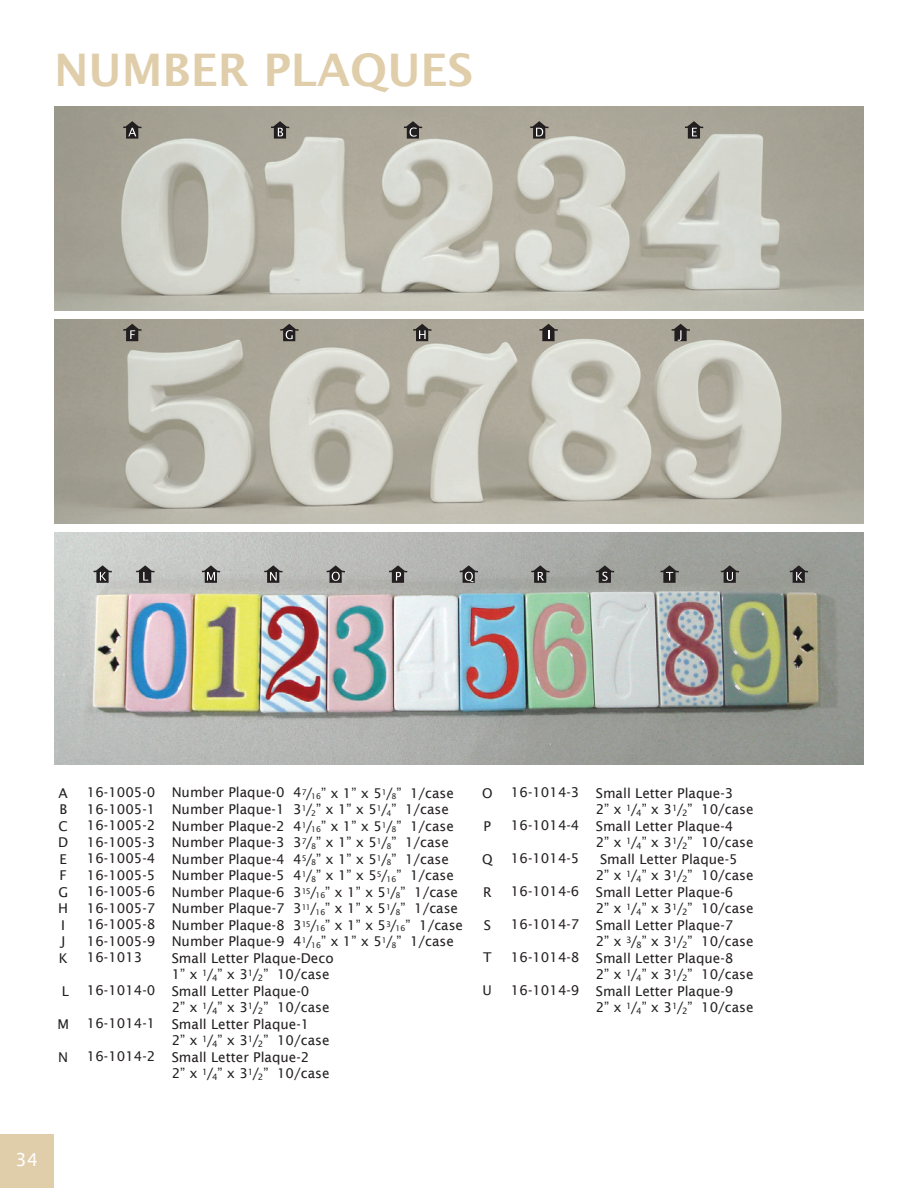
<style>
.page{position:relative;width:918px;height:1188px;background:#fff}
.page>*{position:absolute;margin:0;border:0;box-sizing:border-box;transform-origin:0 0}
.t1{font:600 45px "Lucida Sans";color:#e0cdaa}
.t2{font:18px "Lucida Sans";color:#fff}
.t3{font:13.5px/16.5px "Lucida Sans";color:#231f20}
</style>
<div class="page">
<div style="left:0;top:1134px;width:54px;height:54px;background:#e0cdaa"></div>
<img style="left:54px;top:319px;width:810px;height:204px">
<img style="left:54px;top:532px;width:810px;height:233px">
<img style="left:54px;top:106px;width:810px;height:204px">
<svg style="left:123px;top:121px;width:19px;height:18px"></svg>
<svg style="left:271px;top:121px;width:18px;height:18px"></svg>
<svg style="left:404px;top:121px;width:18px;height:18px"></svg>
<svg style="left:530px;top:121px;width:19px;height:18px"></svg>
<svg style="left:123px;top:324px;width:19px;height:17px"></svg>
<svg style="left:685px;top:121px;width:18px;height:18px"></svg>
<svg style="left:280px;top:324px;width:19px;height:17px"></svg>
<svg style="left:413px;top:324px;width:19px;height:17px"></svg>
<svg style="left:539px;top:324px;width:19px;height:17px"></svg>
<svg style="left:671px;top:324px;width:19px;height:17px"></svg>
<svg style="left:93px;top:565px;width:19px;height:18px"></svg>
<svg style="left:790px;top:565px;width:18px;height:18px"></svg>
<svg style="left:136px;top:565px;width:19px;height:18px"></svg>
<svg style="left:202px;top:565px;width:18px;height:18px"></svg>
<svg style="left:264px;top:565px;width:19px;height:18px"></svg>
<svg style="left:327px;top:565px;width:18px;height:18px"></svg>
<svg style="left:389px;top:565px;width:18px;height:18px"></svg>
<svg style="left:460px;top:565px;width:18px;height:18px"></svg>
<svg style="left:531px;top:565px;width:19px;height:18px"></svg>
<svg style="left:596px;top:565px;width:18px;height:18px"></svg>
<svg style="left:660px;top:565px;width:19px;height:18px"></svg>
<svg style="left:721px;top:565px;width:18px;height:18px"></svg>
<h1 class="t1" style="left:54px;top:44px;width:421px">NUMBER PLAQUES</h1>
<p class="t3" style="left:58px;top:784px;width:12px">A<br>B<br>C<br>D<br>E<br>F<br>G<br>H<br>I<br>J<br>K</p>
<p class="t3" style="left:62px;top:982px;width:9px">L</p>
<p class="t3" style="left:57px;top:1015px;width:13px">M</p>
<p class="t3" style="left:58px;top:1048px;width:11px">N</p>
<p class="t3" style="left:87px;top:784px;width:70px;text-align:justify">16-1005-0<br>16-1005-1<br>16-1005-2<br>16-1005-3<br>16-1005-4<br>16-1005-5<br>16-1005-6<br>16-1005-7<br>16-1005-8<br>16-1005-9<br>16-1013</p>
<p class="t3" style="left:87px;top:982px;width:70px">16-1014-0</p>
<p class="t3" style="left:87px;top:1015px;width:70px">16-1014-1</p>
<p class="t3" style="left:87px;top:1048px;width:70px">16-1014-2</p>
<p class="t3" style="left:172px;top:784px;width:293px">Number Plaque-0 4<sup>7</sup>/<sub>16</sub>” x 1” x 5<sup>1</sup>/<sub>8</sub>” 1/case Number Plaque-1 3<sup>1</sup>/<sub>2</sub>” x 1” x 5<sup>1</sup>/<sub>4</sub>” 1/case Number Plaque-2 4<sup>1</sup>/<sub>16</sub>” x 1” x 5<sup>1</sup>/<sub>8</sub>” 1/case Number Plaque-3 3<sup>7</sup>/<sub>8</sub>” x 1” x 5<sup>1</sup>/<sub>8</sub>” 1/case Number Plaque-4 4<sup>5</sup>/<sub>8</sub>” x 1” x 5<sup>1</sup>/<sub>8</sub>” 1/case Number Plaque-5 4<sup>1</sup>/<sub>8</sub>” x 1” x 5<sup>5</sup>/<sub>16</sub>” 1/case Number Plaque-6 3<sup>15</sup>/<sub>16</sub>” x 1” x 5<sup>1</sup>/<sub>8</sub>” 1/case Number Plaque-7 3<sup>11</sup>/<sub>16</sub>” x 1” x 5<sup>1</sup>/<sub>8</sub>” 1/case Number Plaque-8 3<sup>15</sup>/<sub>16</sub>” x 1” x 5<sup>3</sup>/<sub>16</sub>” 1/case Number Plaque-9 4<sup>1</sup>/<sub>16</sub>” x 1” x 5<sup>1</sup>/<sub>8</sub>” 1/case Small Letter Plaque-Deco<br>1” x <sup>1</sup>/<sub>4</sub>” x 3<sup>1</sup>/<sub>2</sub>” 10/case<br>Small Letter Plaque-0<br>2” x <sup>1</sup>/<sub>4</sub>” x 3<sup>1</sup>/<sub>2</sub>” 10/case<br>Small Letter Plaque-1<br>2” x <sup>1</sup>/<sub>4</sub>” x 3<sup>1</sup>/<sub>2</sub>” 10/case<br>Small Letter Plaque-2<br>2” x <sup>1</sup>/<sub>4</sub>” x 3<sup>1</sup>/<sub>2</sub>” 10/case</p>
<p class="t3" style="left:596px;top:784px;width:139px">Small Letter Plaque-3</p>
<p class="t3" style="left:511px;top:784px;width:70px">16-1014-3</p>
<p class="t3" style="left:511px;top:817px;width:70px">16-1014-4</p>
<p class="t3" style="left:511px;top:850px;width:70px">16-1014-5</p>
<p class="t3" style="left:511px;top:883px;width:70px">16-1014-6</p>
<p class="t3" style="left:511px;top:916px;width:70px">16-1014-7</p>
<p class="t3" style="left:511px;top:949px;width:70px">16-1014-8</p>
<p class="t3" style="left:511px;top:982px;width:70px">16-1014-9</p>
<p class="t3" style="left:482px;top:784px;width:12px">O</p>
<p class="t3" style="left:484px;top:817px;width:9px">P</p>
<p class="t3" style="left:482px;top:850px;width:12px">Q</p>
<p class="t3" style="left:483px;top:883px;width:10px">R</p>
<p class="t3" style="left:484px;top:916px;width:9px">S</p>
<p class="t3" style="left:483px;top:949px;width:10px">T</p>
<p class="t3" style="left:483px;top:982px;width:11px">U</p>
<p class="t3" style="left:596px;top:801px;width:159px">2” x <sup>1</sup>/<sub>4</sub>” x 3<sup>1</sup>/<sub>2</sub>” 10/case</p>
<p class="t3" style="left:596px;top:817px;width:139px">Small Letter Plaque-4</p>
<p class="t3" style="left:596px;top:834px;width:159px">2” x <sup>1</sup>/<sub>4</sub>” x 3<sup>1</sup>/<sub>2</sub>” 10/case</p>
<p class="t3" style="left:600px;top:850px;width:139px">Small Letter Plaque-5</p>
<p class="t3" style="left:596px;top:867px;width:159px">2” x <sup>1</sup>/<sub>4</sub>” x 3<sup>1</sup>/<sub>2</sub>” 10/case</p>
<p class="t3" style="left:596px;top:883px;width:139px">Small Letter Plaque-6</p>
<p class="t3" style="left:596px;top:900px;width:159px">2” x <sup>1</sup>/<sub>4</sub>” x 3<sup>1</sup>/<sub>2</sub>” 10/case</p>
<p class="t3" style="left:596px;top:916px;width:139px">Small Letter Plaque-7</p>
<p class="t3" style="left:596px;top:933px;width:159px">2” x <sup>3</sup>/<sub>8</sub>” x 3<sup>1</sup>/<sub>2</sub>” 10/case</p>
<p class="t3" style="left:596px;top:949px;width:139px">Small Letter Plaque-8</p>
<p class="t3" style="left:596px;top:966px;width:159px">2” x <sup>1</sup>/<sub>4</sub>” x 3<sup>1</sup>/<sub>2</sub>” 10/case</p>
<p class="t3" style="left:596px;top:982px;width:139px">Small Letter Plaque-9</p>
<p class="t3" style="left:596px;top:999px;width:159px">2” x <sup>1</sup>/<sub>4</sub>” x 3<sup>1</sup>/<sub>2</sub>” 10/case</p>
<h2 class="t2" style="left:16px;top:1149px;width:24px">34</h2>
</div>
